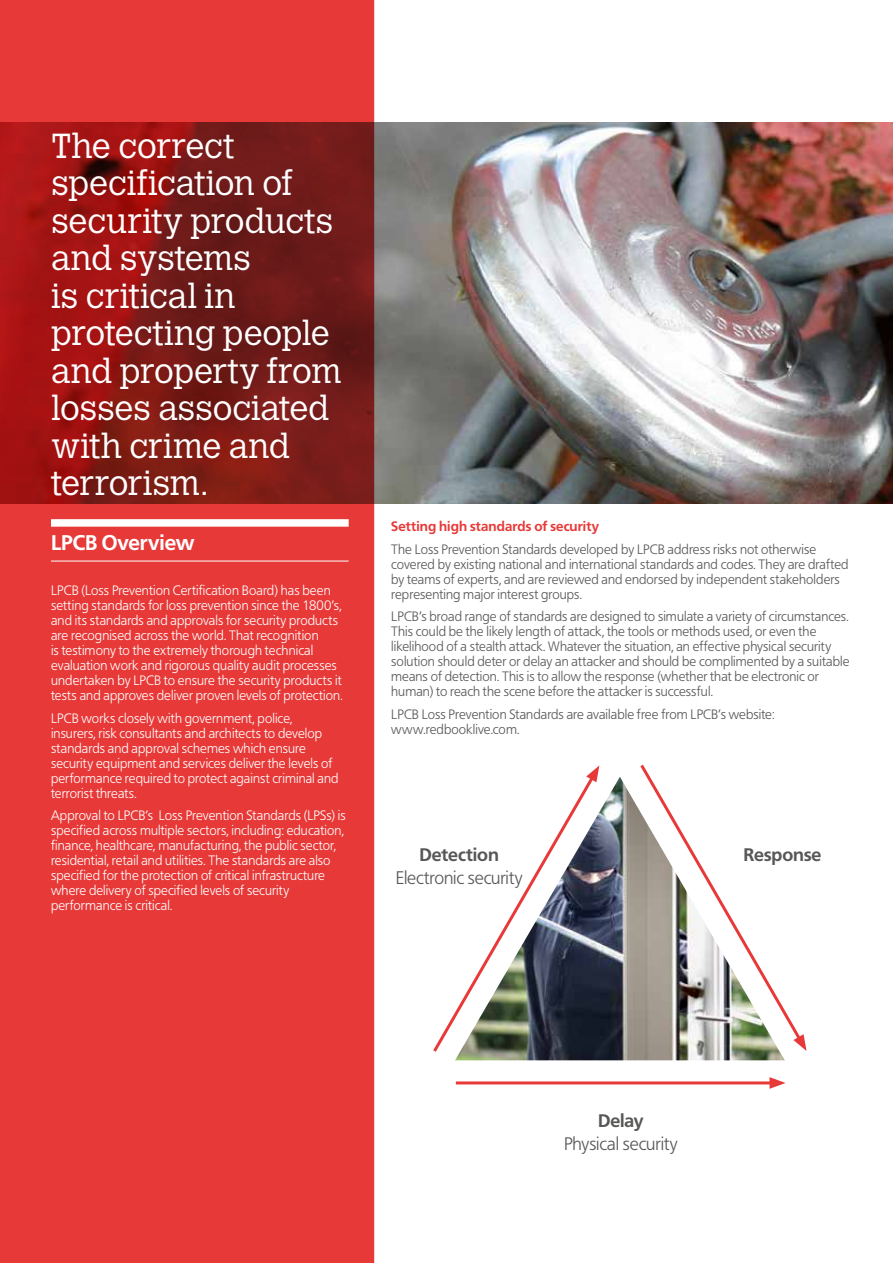
<style>
.page{position:relative;width:893px;height:1263px;background:#fff}
.page>*{position:absolute;margin:0;border:0;box-sizing:border-box;transform-origin:0 0}
.t1{font:300 34.5px/37.5px "Calvert";letter-spacing:-.005em;color:#fff}
.t2{font:700 21px "Frutiger BQ";letter-spacing:-.005em;color:#fff}
.t3{font:300 18px "Frutiger BQ";letter-spacing:-.005em;color:#575756}
.t4{font:700 18px "Frutiger BQ";letter-spacing:-.005em;color:#575756}
.t5{font:300 13.5px/15px "Frutiger BQ";letter-spacing:.005em;color:#fff}
.t6{font:300 13.5px/15px "Frutiger BQ";letter-spacing:.005em;color:#575756}
.t7{font:700 13.5px "Frutiger BQ";letter-spacing:.01em;color:#e73938}
</style>
<div class="page">
<img style="left:374px;top:122px;width:519px;height:381px">
<svg style="left:0;top:0;width:374px;height:1263px;background:#c82f2d"></svg>
<div style="left:51px;top:519px;width:298px;height:8px;background:#fff"></div>
<hr style="left:51px;top:561px;width:298px;height:1px;background:#fff">
<img style="left:455px;top:777px;width:330px;height:283px">
<hr style="left:456px;top:1081px;width:319px;height:3px;background:#e73938">
<svg style="left:769px;top:1077px;width:17px;height:12px"></svg>
<svg style="left:433px;top:777px;width:165px;height:278px"></svg>
<svg style="left:586px;top:766px;width:13px;height:16px"></svg>
<svg style="left:638px;top:764px;width:161px;height:282px"></svg>
<svg style="left:793px;top:1034px;width:13px;height:17px"></svg>
<h1 class="t1" style="left:51px;top:127px;width:292px">The correct specification of security products and systems<br>is critical in protecting people and property from losses associated with crime and terrorism.</h1>
<h2 class="t2" style="left:51px;top:530px;width:145px">LPCB Overview</h2>
<p class="t5" style="left:51px;top:583px;width:293px">LPCB (Loss Prevention Certification Board) has been setting standards for loss prevention since the 1800’s, and its standards and approvals for security products are recognised across the world. That recognition<br>is testimony to the extremely thorough technical evaluation work and rigorous quality audit processes undertaken by LPCB to ensure the security products it tests and approves deliver proven levels of protection.</p>
<p class="t5" style="left:51px;top:710px;width:289px">LPCB works closely with government, police, insurers, risk consultants and architects to develop standards and approval schemes which ensure security equipment and services deliver the levels of performance required to protect against criminal and terrorist threats.</p>
<p class="t5" style="left:51px;top:808px;width:296px">Approval to LPCB’s Loss Prevention Standards (LPSs) is specified across multiple sectors, including: education, finance, healthcare, manufacturing, the public sector, residential, retail and utilities. The standards are also specified for the protection of critical infrastructure where delivery of specified levels of security performance is critical.</p>
<p class="t7" style="left:391px;top:518px;width:209px">Setting high standards of security</p>
<p class="t6" style="left:391px;top:542px;width:459px">The Loss Prevention Standards developed by LPCB address risks not otherwise covered by existing national and international standards and codes. They are drafted by teams of experts, and are reviewed and endorsed by independent stakeholders representing major interest groups.</p>
<p class="t6" style="left:391px;top:609px;width:460px">LPCB’s broad range of standards are designed to simulate a variety of circumstances.<br>This could be the likely length of attack, the tools or methods used, or even the likelihood of a stealth attack. Whatever the situation, an effective physical security solution should deter or delay an attacker and should be complimented by a suitable means of detection. This is to allow the response (whether that be electronic or human) to reach the scene before the attacker is successful.</p>
<p class="t6" style="left:391px;top:707px;width:385px">LPCB Loss Prevention Standards are available free from LPCB’s website: www.redbooklive.com.</p>
<h3 class="t4" style="left:420px;top:844px;width:81px">Detection</h3>
<h3 class="t3" style="left:396px;top:867px;width:128px">Electronic security</h3>
<h3 class="t4" style="left:744px;top:844px;width:79px">Response</h3>
<h3 class="t4" style="left:598px;top:1110px;width:47px">Delay</h3>
<h3 class="t3" style="left:564px;top:1133px;width:115px">Physical security</h3>
</div>
